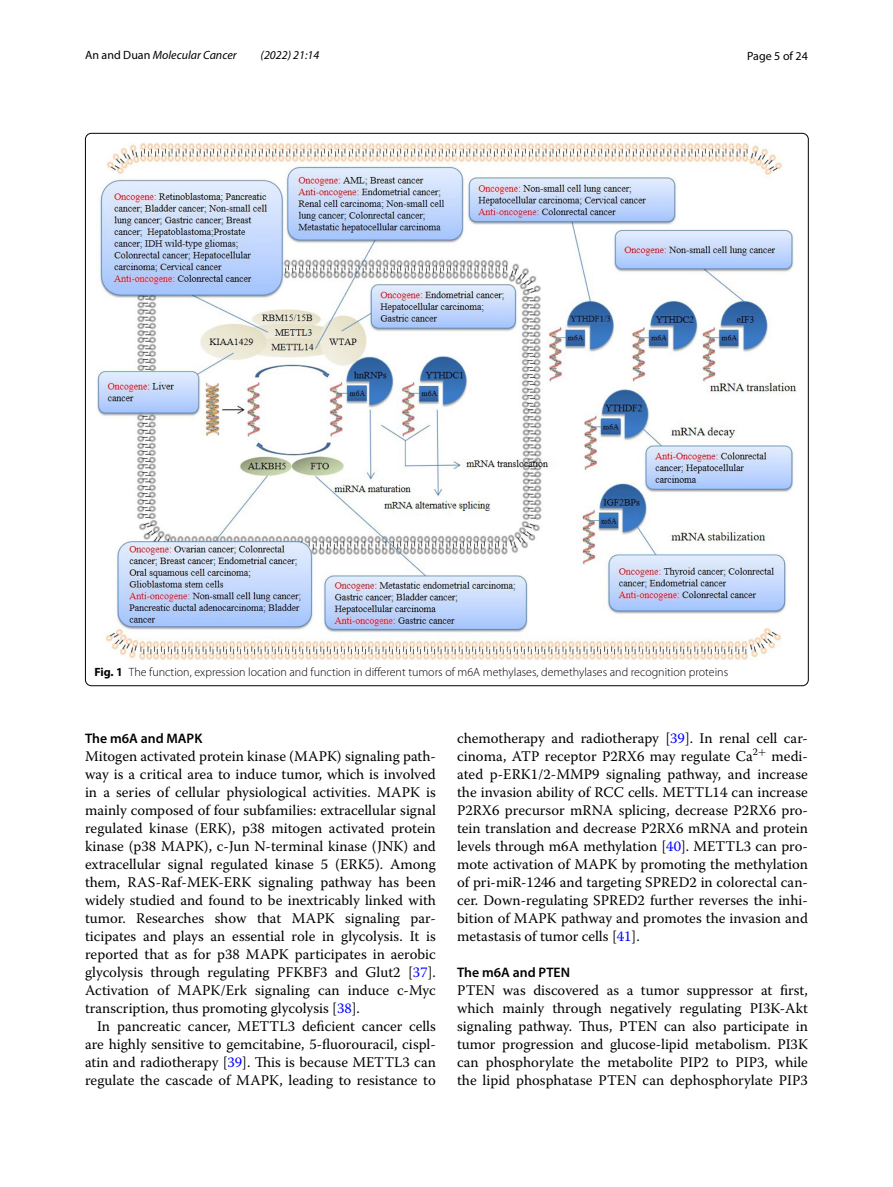
<style>
.page{position:relative;width:893px;height:1187px;background:#fff}
.page>*{position:absolute;margin:0;border:0;box-sizing:border-box;transform-origin:0 0}
.t1{font:14.7px/18px "Warnock Pro";color:#000;text-align:justify}
.t2{font:600 13.8px "Myriad Pro";color:#000}
.t3{font:300 12px "Myriad Pro";color:#000}
.t4{font:italic 12px "Myriad Pro";color:#000}
.t5{font:12px "Myriad Pro";color:#000}
.s1{font-style:normal}
.s2{font-weight:700}
.s3{color:#00f}
</style>
<div class="page">
<img style="left:97px;top:142px;width:700px;height:518px">
<p class="t4" style="left:85px;top:48px;width:153px"><span class="s1">An and Duan</span> Molecular Cancer</p>
<p class="t4" style="left:261px;top:48px;width:60px">(2022) 21:14</p>
<p class="t5" style="left:747px;top:48px;width:62px">Page 5 of 24</p>
<p class="t3" style="left:94px;top:665px;width:635px"><span class="s2">Fig. 1</span> The function, expression location and function in different tumors of m6A methylases, demethylases and recognition proteins</p>
<p class="t2" style="left:85px;top:729px;width:119px">The m6A and MAPK</p>
<p class="t1" style="left:85px;top:746px;width:352px">Mitogen activated protein kinase (MAPK) signaling path&shy;way is a critical area to induce tumor, which is involved in a series of cellular physiological activities. MAPK is mainly composed of four subfamilies: extracellular signal regulated kinase (ERK), p38 mitogen activated protein kinase (p38 MAPK), c-Jun N-terminal kinase (JNK) and extracellular signal regulated kinase 5 (ERK5). Among them, RAS-Raf-MEK-ERK signaling pathway has been widely studied and found to be inextricably linked with tumor. Researches show that MAPK signaling par&shy;ticipates and plays an essential role in glycolysis. It is reported that as for p38 MAPK participates in aerobic glycolysis through regulating PFKBF3 and Glut2 [<span class="s3">37</span>].<br>Activation of MAPK/Erk signaling can induce c-Myc transcription, thus promoting glycolysis [<span class="s3">38</span>].</p>
<p class="t1" style="left:85px;top:1016px;width:352px;text-indent:12px">In pancreatic cancer, METTL3 deficient cancer cells are highly sensitive to gemcitabine, 5-fluorouracil, cispl&shy;atin and radiotherapy [<span class="s3">39</span>]. This is because METTL3 can regulate the cascade of MAPK, leading to resistance to</p>
<p class="t1" style="left:457px;top:729px;width:352px">chemotherapy and radiotherapy [<span class="s3">39</span>]. In renal cell car&shy;cinoma, ATP receptor P2RX6 may regulate Ca<sup>2</sup><sup>+</sup> medi&shy;ated p-ERK1/2-MMP9 signaling pathway, and increase the invasion ability of RCC cells. METTL14 can increase P2RX6 precursor mRNA splicing, decrease P2RX6 pro&shy;tein translation and decrease P2RX6 mRNA and protein levels through m6A methylation [<span class="s3">40</span>]. METTL3 can pro&shy;mote activation of MAPK by promoting the methylation of pri-miR-1246 and targeting SPRED2 in colorectal can&shy;cer. Down-regulating SPRED2 further reverses the inhi&shy;bition of MAPK pathway and promotes the invasion and metastasis of tumor cells [<span class="s3">41</span>].</p>
<p class="t2" style="left:457px;top:963px;width:114px">The m6A and PTEN</p>
<p class="t1" style="left:457px;top:981px;width:352px">PTEN was discovered as a tumor suppressor at first, which mainly through negatively regulating PI3K-Akt signaling pathway. Thus, PTEN can also participate in tumor progression and glucose-lipid metabolism. PI3K can phosphorylate the metabolite PIP2 to PIP3, while the lipid phosphatase PTEN can dephosphorylate PIP3</p>
</div>
